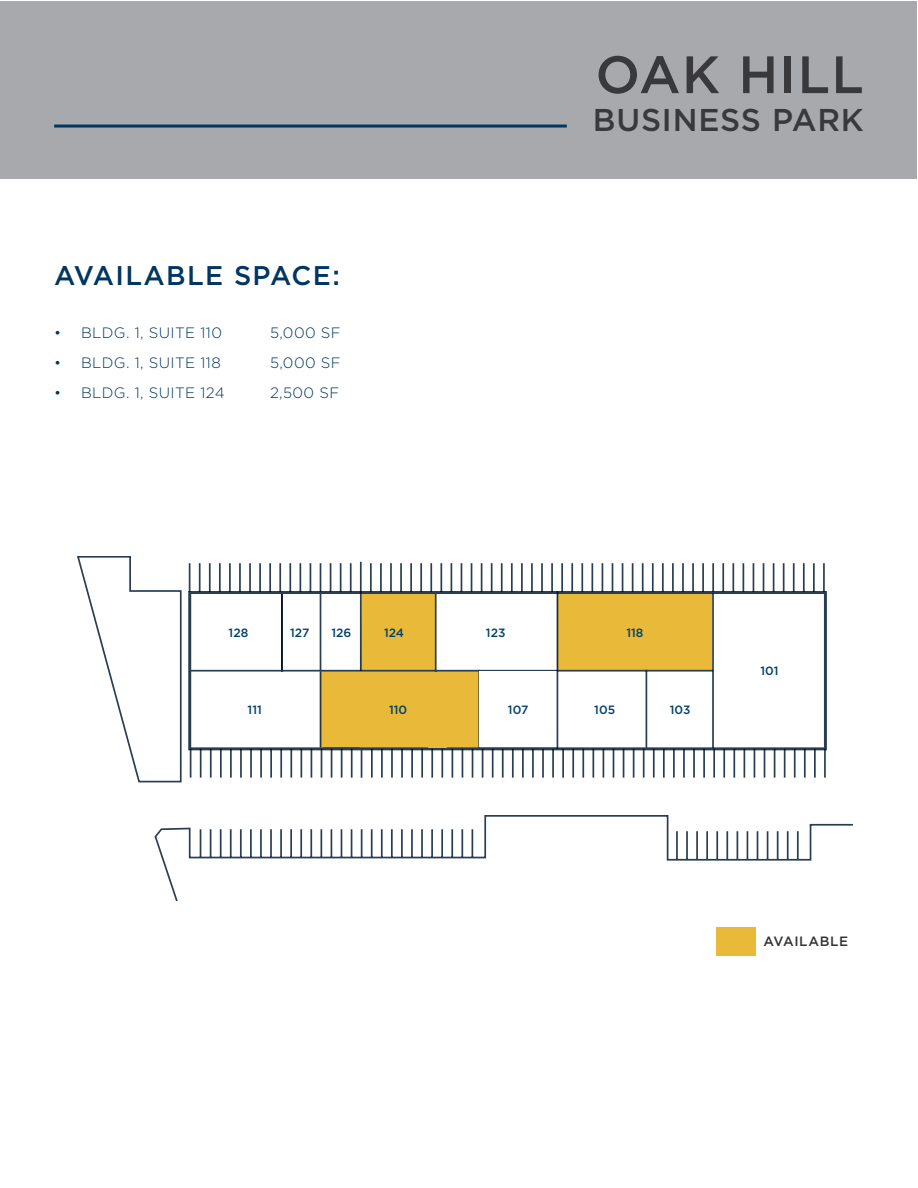
<style>
.page{position:relative;width:918px;height:1188px;background:#fff}
.page>*{position:absolute;margin:0;border:0;box-sizing:border-box;transform-origin:0 0}
.t1{font:500 52.5px "Gotham";letter-spacing:.025em;color:#39393b}
.t2{font:500 31.5px "Gotham";letter-spacing:.025em;color:#39393b}
.t3{font:500 27px "Gotham";letter-spacing:.05em;color:#003660}
.t4{font:300 15px "Gotham";letter-spacing:.025em;color:#003660}
.t5{font:500 13.5px "Gotham";letter-spacing:.05em;color:#323335}
.t6{font:500 12px "Gotham";color:#00416a}
</style>
<div class="page">
<div style="left:716px;top:927px;width:39px;height:28px;background:#e9b939"></div>
<div style="left:1px;top:1px;width:916px;height:178px;background:#a7a9ac"></div>
<hr style="left:54px;top:125px;width:513px;height:3px;background:#003660">
<svg style="left:77px;top:556px;width:776px;height:345px"></svg>
<h3 class="t3" style="left:54px;top:258px;width:287px">AVAILABLE SPACE:</h3>
<p class="t4" style="left:54px;top:324px;width:169px">• BLDG. 1, SUITE 110</p>
<p class="t4" style="left:270px;top:324px;width:72px">5,000 SF</p>
<p class="t4" style="left:54px;top:354px;width:168px">• BLDG. 1, SUITE 118</p>
<p class="t4" style="left:270px;top:354px;width:72px">5,000 SF</p>
<p class="t4" style="left:54px;top:384px;width:172px">• BLDG. 1, SUITE 124</p>
<p class="t4" style="left:270px;top:384px;width:71px">2,500 SF</p>
<h1 class="t1" style="left:595px;top:40px;width:270px">OAK HILL</h1>
<h2 class="t2" style="left:593px;top:99px;width:272px">BUSINESS PARK</h2>
<p class="t6" style="left:229px;top:624px;width:21px">128</p>
<p class="t6" style="left:290px;top:624px;width:21px">127</p>
<p class="t6" style="left:331px;top:624px;width:21px">126</p>
<p class="t6" style="left:384px;top:624px;width:22px">124</p>
<p class="t6" style="left:486px;top:624px;width:21px">123</p>
<p class="t6" style="left:626px;top:624px;width:19px">118</p>
<p class="t6" style="left:248px;top:702px;width:16px">111</p>
<p class="t6" style="left:389px;top:702px;width:20px">110</p>
<p class="t6" style="left:508px;top:702px;width:22px">107</p>
<p class="t6" style="left:594px;top:702px;width:22px">105</p>
<p class="t6" style="left:670px;top:702px;width:22px">103</p>
<p class="t6" style="left:760px;top:663px;width:20px">101</p>
<p class="t5" style="left:764px;top:932px;width:86px">AVAILABLE</p>
</div>
